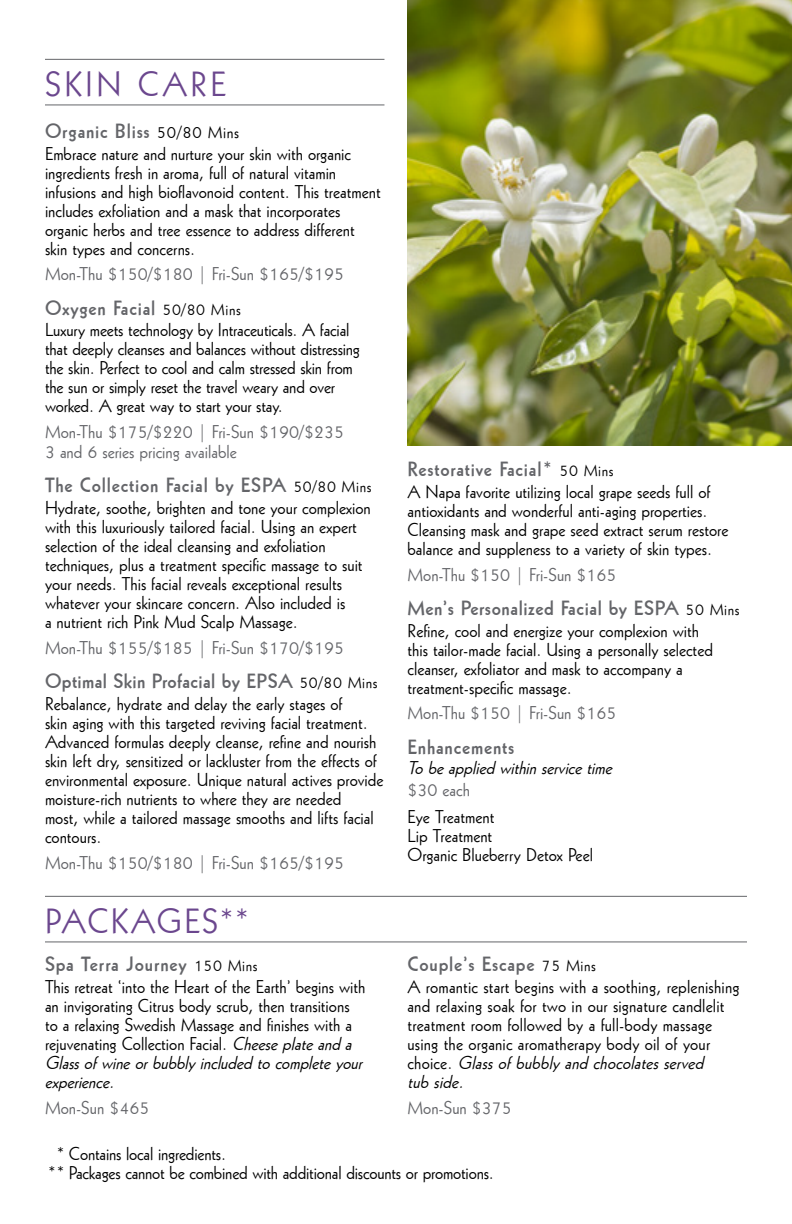
<style>
.page{position:relative;width:792px;height:1224px;background:#fff}
.page>*{position:absolute;margin:0;border:0;box-sizing:border-box;transform-origin:0 0}
.t1{font:34px "Geometric 231 BT Roman C";letter-spacing:.06em;color:#6b478e}
.t2{font:34px "Geometric 231 BT Roman C";letter-spacing:.1em;color:#6b478e}
.t3{font:20px "Geometric 231 BT Bold C";letter-spacing:.04em;color:#646569}
.t4{font:20px "Geometric 231 BT Bold C";letter-spacing:.02em;color:#646569}
.t5{font:18px/19px "Geometric 231 BT Roman C";color:#000}
.t6{font:18px/20px "Geometric 231 BT Roman C";color:#646569}
.t7{font:italic 18px "Geometric 231 BT Roman C";color:#000}
.s1{font-family:"Geometric 231 BT Roman C";font-size:16.8px;color:#000}
.s2{font-family:"Geometric 231 BT Roman C";font-size:16px;color:#000}
.s3{font-style:italic}
</style>
<div class="page">
<hr style="left:45px;top:59px;width:339px;height:1px;background:#646569">
<hr style="left:45px;top:105px;width:339px;height:1px;background:#646569">
<hr style="left:45px;top:896px;width:702px;height:1px;background:#646569">
<hr style="left:45px;top:942px;width:702px;height:1px;background:#646569">
<img style="left:408px;top:0;width:384px;height:446px">
<h1 class="t2" style="left:45px;top:62px;width:183px">SKIN CARE</h1>
<p class="t3" style="left:45px;top:118px;width:196px">Organic Bliss <span class="s1">50/80 Mins</span></p>
<p class="t5" style="left:45px;top:143px;width:337px">Embrace nature and nurture your skin with organic ingredients fresh in aroma, full of natural vitamin infusions and high bioflavonoid content. This treatment includes exfoliation and a mask that incorporates organic herbs and tree essence to address different skin types and concerns.</p>
<p class="t6" style="left:45px;top:264px;width:301px">Mon-Thu $150/$180 | Fri-Sun $165/$195</p>
<p class="t3" style="left:45px;top:294px;width:197px">Oxygen Facial <span class="s2">50/80 Mins</span></p>
<p class="t5" style="left:45px;top:320px;width:317px">Luxury meets technology by Intraceuticals. A facial that deeply cleanses and balances without distressing the skin. Perfect to cool and calm stressed skin from the sun or simply reset the travel weary and over worked. A great way to start your stay.</p>
<p class="t6" style="left:45px;top:421px;width:301px">Mon-Thu $175/$220 | Fri-Sun $190/$235<br>3 and 6 series pricing available</p>
<p class="t3" style="left:45px;top:472px;width:328px">The Collection Facial by ESPA <span class="s2">50/80 Mins</span></p>
<p class="t5" style="left:45px;top:498px;width:327px">Hydrate, soothe, brighten and tone your complexion with this luxuriously tailored facial. Using an expert selection of the ideal cleansing and exfoliation techniques, plus a treatment specific massage to suit your needs. This facial reveals exceptional results whatever your skincare concern. Also included is<br>a nutrient rich Pink Mud Scalp Massage.</p>
<p class="t6" style="left:45px;top:637px;width:301px">Mon-Thu $155/$185 | Fri-Sun $170/$195</p>
<p class="t4" style="left:45px;top:668px;width:334px">Optimal Skin Profacial by EPSA <span class="s2">50/80 Mins</span></p>
<p class="t5" style="left:45px;top:693px;width:340px">Rebalance, hydrate and delay the early stages of<br>skin aging with this targeted reviving facial treatment.<br>Advanced formulas deeply cleanse, refine and nourish skin left dry, sensitized or lackluster from the effects of environmental exposure. Unique natural actives provide moisture-rich nutrients to where they are needed<br>most, while a tailored massage smooths and lifts facial contours.</p>
<p class="t6" style="left:45px;top:852px;width:301px">Mon-Thu $150/$180 | Fri-Sun $165/$195</p>
<h1 class="t1" style="left:45px;top:899px;width:207px">PACKAGES**</h1>
<p class="t3" style="left:45px;top:951px;width:214px">Spa Terra Journey <span class="s2">150 Mins</span></p>
<p class="t5" style="left:45px;top:977px;width:323px">This retreat ‘into the Heart of the Earth’ begins with an invigorating Citrus body scrub, then transitions to a relaxing Swedish Massage and finishes with a rejuvenating Collection Facial. <span class="s3">Cheeseplateanda Glassofwineorbubblyincludedtocompleteyour experience.</span></p>
<p class="t6" style="left:45px;top:1097px;width:106px">Mon-Sun $465</p>
<p class="t5" style="left:56px;top:1144px;width:171px">* Contains local ingredients.</p>
<p class="t3" style="left:408px;top:456px;width:208px">Restorative Facial* <span class="s2">50 Mins</span></p>
<p class="t5" style="left:408px;top:482px;width:322px">A Napa favorite utilizing local grape seeds full of antioxidants and wonderful anti-aging properties.<br>Cleansing mask and grape seed extract serum restore balance and suppleness to a variety of skin types.</p>
<p class="t6" style="left:408px;top:564px;width:211px">Mon-Thu $150 | Fri-Sun $165</p>
<p class="t3" style="left:408px;top:595px;width:334px">Men’s Personalized Facial by ESPA <span class="s2">50 Mins</span></p>
<p class="t5" style="left:408px;top:620px;width:307px">Refine, cool and energize your complexion with this tailor-made facial. Using a personally selected cleanser, exfoliator and mask to accompany a treatment-specific massage.</p>
<p class="t6" style="left:408px;top:703px;width:211px">Mon-Thu $150 | Fri-Sun $165</p>
<p class="t3" style="left:408px;top:733px;width:108px">Enhancements</p>
<p class="t7" style="left:408px;top:756px;width:211px">Tobeappliedwithinservicetime</p>
<p class="t6" style="left:408px;top:780px;width:64px">$30 each</p>
<p class="t5" style="left:408px;top:806px;width:187px">Eye Treatment<br>Lip Treatment<br>Organic Blueberry Detox Peel</p>
<p class="t3" style="left:408px;top:951px;width:190px">Couple’s Escape <span class="s2">75 Mins</span></p>
<p class="t5" style="left:408px;top:977px;width:334px">A romantic start begins with a soothing, replenishing and relaxing soak for two in our signature candlelit treatment room followed by a full-body massage using the organic aromatherapy body oil of your<br>c h o i c e . <span class="s3">Glassofbubblyand chocolatesserved<br>tub side.</span></p>
<p class="t6" style="left:408px;top:1097px;width:106px">Mon-Sun $375</p>
<p class="t5" style="left:47px;top:1163px;width:448px">** Packages cannot be combined with additional discounts or promotions.</p>
</div>
